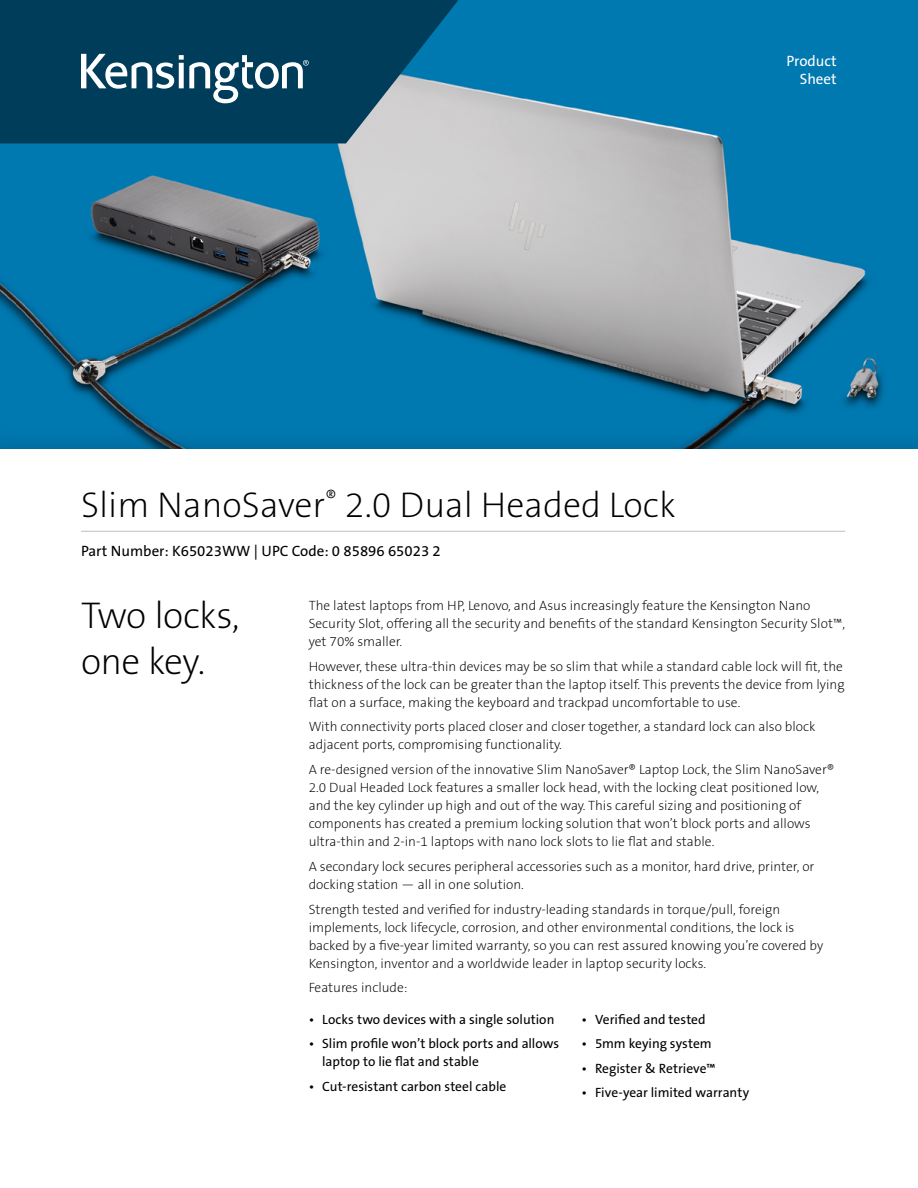
<style>
.page{position:relative;width:918px;height:1188px;background:#fff}
.page>*{position:absolute;margin:0;border:0;box-sizing:border-box;transform-origin:0 0}
.Product_Headline{font:37.5px/46.5px "The Sans KENSINGTON2 XL";letter-spacing:-.02em;color:#000}
.Product_Name{font:36px "The Sans KENSINGTON2 XL";color:#000}
.Part_No__UPC{font:15px "The Sans KENSINGTON5 Rg";color:#000}
.Filetype_Header{font:15px "The Sans KENSINGTON5 Rg";color:#fff}
.Body{font:13.5px/18px "The Sans KENSINGTON2 XL";color:#000}
.Feature_Bullets{font:13.5px/18px "The Sans KENSINGTON5 Rg";color:#000}
</style>
<div class="page">
<img style="left:0;top:0;width:918px;height:427px">
<div style="left:0;top:427px;width:918px;height:761px;background:#000;opacity:.2"></div>
<div style="left:0;top:449px;width:918px;height:739px;background:#fff"></div>
<svg style="left:0;top:0;width:458px;height:143px;background:#144e6a"></svg>
<svg style="left:81px;top:54px;width:228px;height:49px"></svg>
<hr style="left:81px;top:531px;width:764px;height:1px;background:#bcbec0">
<p class="Filetype_Header" style="left:786px;top:53px;width:52px">Product</p>
<p class="Filetype_Header" style="left:800px;top:71px;width:38px">Sheet</p>
<h1 class="Product_Name" style="left:81px;top:486px;width:596px">Slim NanoSaver<sup>®</sup> 2.0 Dual Headed Lock</h1>
<h2 class="Part_No__UPC" style="left:81px;top:543px;width:361px">Part Number: K65023WW | UPC Code: 0 85896 65023 2</h2>
<h3 class="Product_Headline" style="left:81px;top:593px;width:160px">Two locks, one key.</h3>
<p class="Body" style="left:309px;top:597px;width:538px">The latest laptops from HP, Lenovo, and Asus increasingly feature the Kensington Nano<br>Security Slot, offering all the security and benefits of the standard Kensington Security Slot™, yet 70% smaller.</p>
<p class="Body" style="left:309px;top:658px;width:537px;text-align:justify">However, these ultra-thin devices may be so slim that while a standard cable lock will fit, the thickness of the lock can be greater than the laptop itself. This prevents the device from lying flat on a surface, making the keyboard and trackpad uncomfortable to use.</p>
<p class="Body" style="left:309px;top:718px;width:508px">With connectivity ports placed closer and closer together, a standard lock can also block adjacent ports, compromising functionality.</p>
<p class="Body" style="left:309px;top:761px;width:527px">A re-designed version of the innovative Slim NanoSaver® Laptop Lock, the Slim NanoSaver® 2.0 Dual Headed Lock features a smaller lock head, with the locking cleat positioned low, and the key cylinder up high and out of the way. This careful sizing and positioning of components has created a premium locking solution that won’t block ports and allows ultra-thin and 2-in-1 laptops with nano lock slots to lie flat and stable.</p>
<p class="Body" style="left:309px;top:858px;width:507px">A secondary lock secures peripheral accessories such as a monitor, hard drive, printer, or docking station — all in one solution.</p>
<p class="Body" style="left:309px;top:901px;width:516px">Strength tested and verified for industry-leading standards in torque/pull, foreign implements, lock lifecycle, corrosion, and other environmental conditions, the lock is backed by a five-year limited warranty, so you can rest assured knowing you’re covered by Kensington, inventor and a worldwide leader in laptop security locks.</p>
<p class="Body" style="left:309px;top:979px;width:100px">Features include:</p>
<p class="Feature_Bullets" style="left:309px;top:1011px;width:247px">• Locks two devices with a single solution</p>
<p class="Feature_Bullets" style="left:322px;top:1035px;width:239px;text-indent:-14px">• Slim profile won’t block ports and allows laptop to lie flat and stable</p>
<p class="Feature_Bullets" style="left:309px;top:1078px;width:199px">• Cut-resistant carbon steel cable</p>
<p class="Feature_Bullets" style="left:582px;top:1011px;width:126px">• Verified and tested</p>
<p class="Feature_Bullets" style="left:582px;top:1035px;width:132px">• 5mm keying system</p>
<p class="Feature_Bullets" style="left:582px;top:1060px;width:136px">• Register &amp; Retrieve™</p>
<p class="Feature_Bullets" style="left:582px;top:1084px;width:169px">• Five-year limited warranty</p>
</div>
